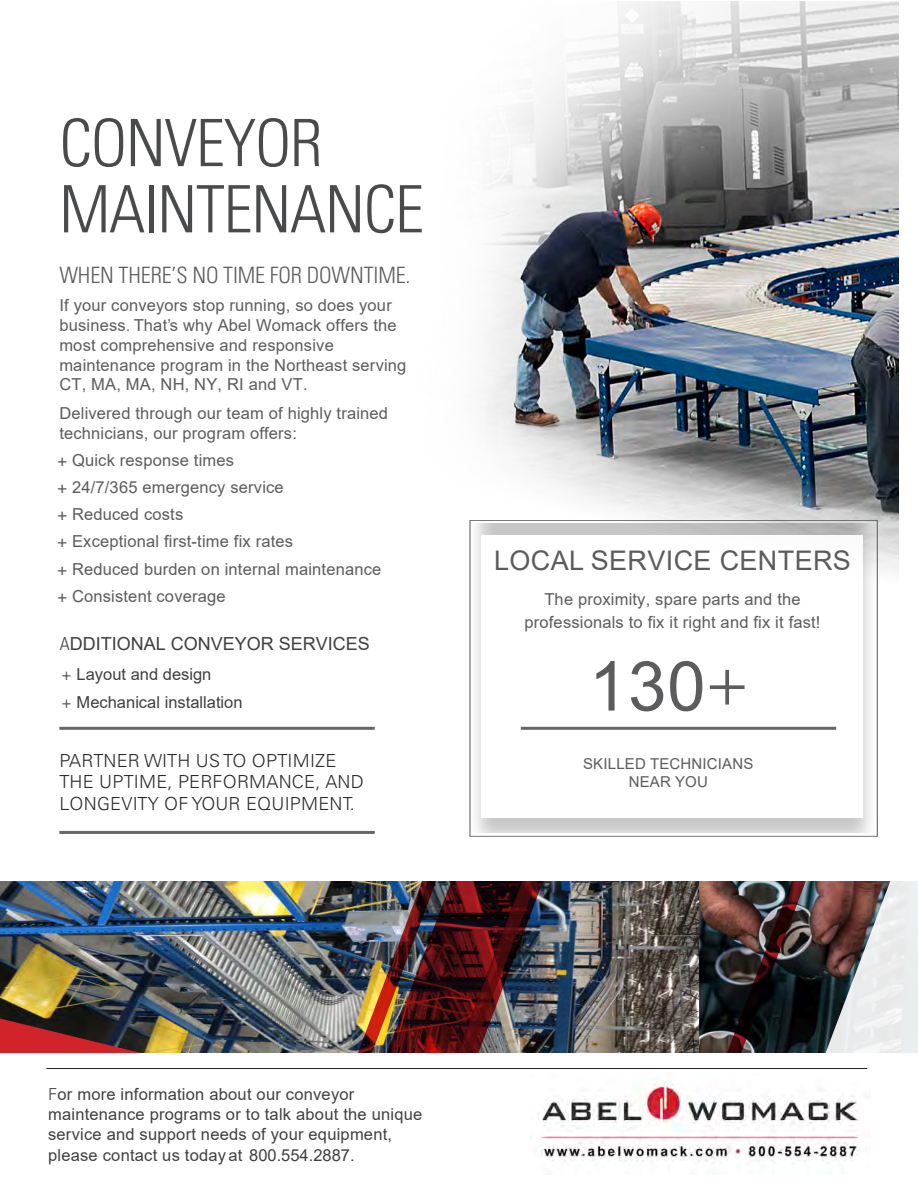
<style>
.page{position:relative;width:918px;height:1188px;background:#fff}
.page>*{position:absolute;margin:0;border:0;box-sizing:border-box;transform-origin:0 0}
.t1{font:69px "Arial";color:#5c5c5f}
.t2{font:300 condensed 65.4px/66.3px "Univers LT Std";letter-spacing:-.02em;color:#494a4b}
.t3{font:27px "Arial";letter-spacing:.015em;color:#5c5c5f}
.t4{font:300 condensed 22.5px "Univers LT Std";letter-spacing:-.005em;color:#5c5c5f}
.t5{font:300 18px/21.6px "Univers LT Std";letter-spacing:.01em;color:#2b292a}
.t6{font:18px "Arial";color:#404040}
.t7{font:16.5px/27.3px "Arial";letter-spacing:.01em;color:#5c5c5f}
.t8{font:16.5px/20.1px "Arial";letter-spacing:.015em;color:#404040}
.t9{font:15px/18px "Arial";letter-spacing:.01em;color:#5c5c5f;text-align:center}
.s1{font-family:"Univers LT Std"}
.s2{font-family:"Univers LT Std";font-weight:300;font-stretch:condensed}
.s3{font-family:"Univers LT Std";font-weight:300}
.s4{font-family:"Helvetica Neue";font-weight:300}
</style>
<div class="page">
<img style="left:0;top:881px;width:699px;height:172px">
<img style="left:702px;top:881px;width:94px;height:172px">
<img style="left:491px;top:881px;width:100px;height:172px">
<img style="left:796px;top:881px;width:122px;height:172px">
<img style="left:331px;top:881px;width:160px;height:172px">
<img style="left:469px;top:1px;width:429px;height:569px">
<hr style="left:46px;top:1068px;width:821px;height:1px;background:#231f20">
<div style="left:466px;top:524px;width:420px;height:309px;background:#231f20;opacity:.31"></div>
<div style="left:482px;top:535px;width:381px;height:283px;background:#fff"></div>
<hr style="left:521px;top:727px;width:315px;height:3px;background:#67676a">
<hr style="left:59px;top:831px;width:316px;height:3px;background:#67676a">
<img style="left:538px;top:1078px;width:321px;height:96px">
<hr style="left:59px;top:727px;width:316px;height:3px;background:#67676a">
<p class="t2" style="left:59px;top:110px;width:366px">CONVEYOR<br>MAINTENANCE</p>
<p class="t4" style="left:59px;top:262px;width:353px">WHEN THERE’S NO TIME FOR DOWNTIME.</p>
<p class="t7" style="left:59px;top:295px;width:349px;line-height:19.8px">If your conveyors stop running, so does your business. That’s why Abel Womack offers the most comprehensive and responsive maintenance program in the Northeast serving CT, MA, MA, NH, NY, RI and VT.</p>
<p class="t7" style="left:59px;top:403px;width:330px;line-height:19.8px">Delivered through our team of highly trained technicians, our program offers:</p>
<p class="t7" style="left:57px;top:446px;width:325px"><span class="s1">+</span> Quick response times<br><span class="s1">+</span> 24/7/365 emergency service<br><span class="s1">+</span> Reduced costs<br><span class="s1">+</span> Exceptional first-time fix rates<br><span class="s1">+</span> Reduced burden on internal maintenance <span class="s1">+</span> Consistent coverage</p>
<p class="t6" style="left:60px;top:631px;width:312px"><span class="s2">A</span>DDITIONAL CONVEYOR SERVICES</p>
<p class="t8" style="left:61px;top:659px;width:183px;line-height:28.8px"><span class="s3">+</span> Layout and design<br><span class="s3">+</span> Mechanical installation</p>
<p class="t5" style="left:59px;top:749px;width:306px">PARTNER WITH US TO OPTIMIZE<br>THE UPTIME, PERFORMANCE, AND<br>LONGEVITY OF YOUR EQUIPMENT.</p>
<p class="t3" style="left:494px;top:542px;width:358px">LOCAL SERVICE CENTERS</p>
<p class="t7" style="left:525px;top:588px;width:298px;line-height:23.1px;text-align:center">The proximity, spare parts and the professionals to fix it right and fix it fast!</p>
<p class="t1" style="left:589px;top:639px;width:161px">130<span class="s4">+</span></p>
<p class="t9" style="left:583px;top:754px;width:172px">SKILLED TECHNICIANS<br>NEAR YOU</p>
<p class="t8" style="left:48px;top:1085px;width:376px"><span class="s3">F</span>or more information about our conveyor maintenance programs or to talk about the unique service and support needs of your equipment, please contact us today at 800.554.2887.</p>
</div>
